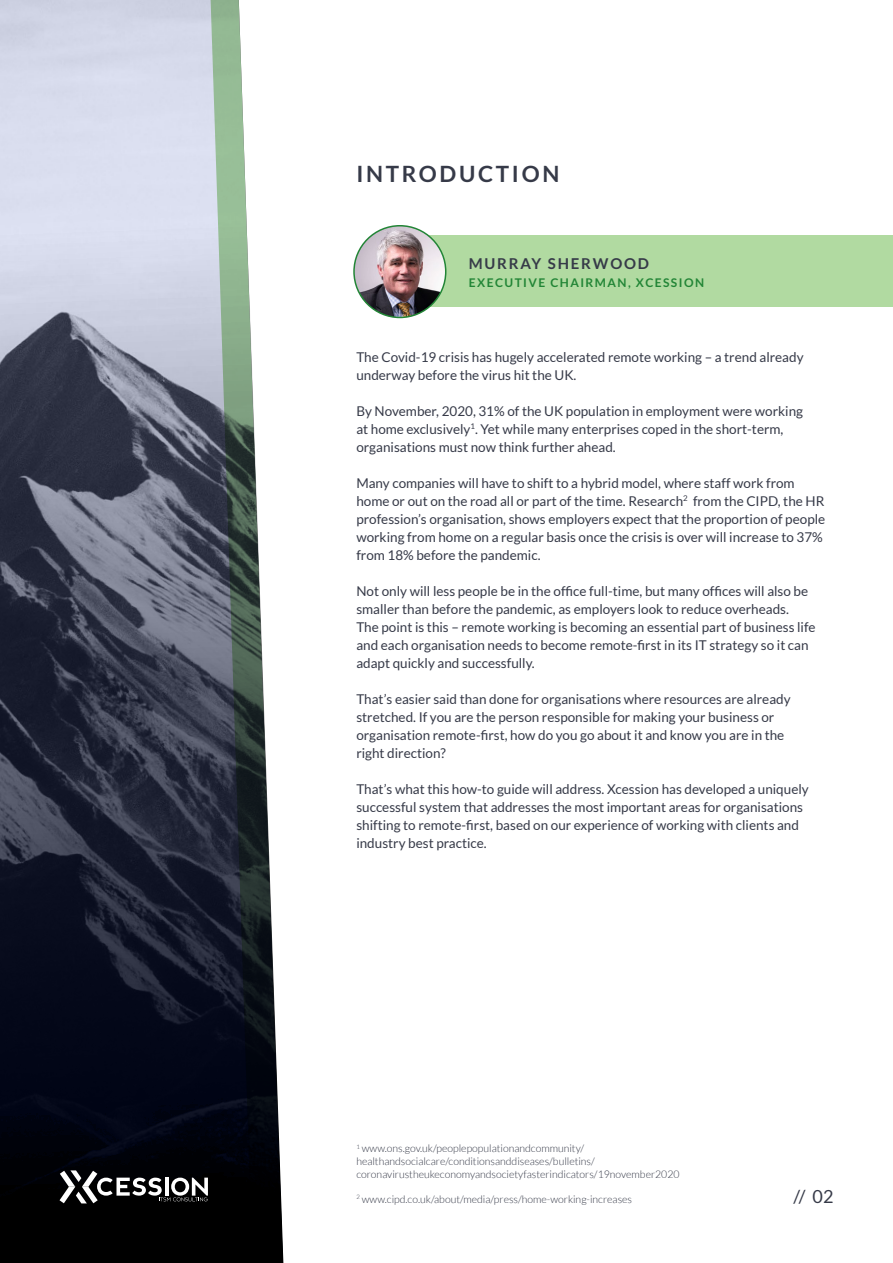
<style>
.page{position:relative;width:893px;height:1263px;background:#fff}
.page>*{position:absolute;margin:0;border:0;box-sizing:border-box;transform-origin:0 0}
.t1{font:700 22.5px "Lato";letter-spacing:.12em;color:#363a48}
.t2{font:18px "Lato";color:#363a48}
.t3{font:700 15px "Lato";letter-spacing:.12em;color:#363a48}
.t4{font:13.5px/18px "Lato";color:#363a48}
.t5{font:700 12px "Lato";letter-spacing:.12em;color:#228536}
.t6{font:300 10.5px/12.6px "Lato";color:#363a48}
</style>
<div class="page">
<svg style="left:0;top:0;width:210px;height:1263px;background:#595c6c"></svg>
<svg style="left:210px;top:0;width:74px;height:1263px"></svg>
<svg style="left:60px;top:1170px;width:148px;height:33px"></svg>
<div style="left:392px;top:235px;width:501px;height:72px;background:#b1daa1"></div>
<img style="left:354px;top:226px;width:92px;height:91px;border-radius:46px">
<div style="left:353px;top:225px;width:93px;height:93px;border:2px solid #228536;border-radius:50%"></div>
<h1 class="t1" style="left:356px;top:161px;width:205px">INTRODUCTION</h1>
<p class="t3" style="left:469px;top:255px;width:182px">MURRAY SHERWOOD</p>
<p class="t5" style="left:469px;top:275px;width:237px">EXECUTIVE CHAIRMAN, XCESSION</p>
<p class="t4" style="left:356px;top:348px;width:449px">The Covid-19 crisis has hugely accelerated remote working – a trend already underway before the virus hit the UK.</p>
<p class="t4" style="left:356px;top:402px;width:448px">By November, 2020, 31% of the UK population in employment were working at home exclusively<sup>1</sup>. Yet while many enterprises coped in the short-term, organisations must now think further ahead.</p>
<p class="t4" style="left:356px;top:474px;width:470px">Many companies will have to shift to a hybrid model, where staff work from home or out on the road all or part of the time. Research<sup>2</sup> from the CIPD, the HR profession’s organisation, shows employers expect that the proportion of people working from home on a regular basis once the crisis is over will increase to 37% from 18% before the pandemic.</p>
<p class="t4" style="left:356px;top:582px;width:461px">Not only will less people be in the office full-time, but many offices will also be smaller than before the pandemic, as employers look to reduce overheads.<br>The point is this – remote working is becoming an essential part of business life and each organisation needs to become remote-first in its IT strategy so it can adapt quickly and successfully.</p>
<p class="t4" style="left:356px;top:690px;width:436px">That’s easier said than done for organisations where resources are already stretched. If you are the person responsible for making your business or organisation remote-first, how do you go about it and know you are in the right direction?</p>
<p class="t4" style="left:356px;top:780px;width:454px">That’s what this how-to guide will address. Xcession has developed a uniquely successful system that addresses the most important areas for organisations shifting to remote-first, based on our experience of working with clients and industry best practice.</p>
<p class="t6" style="left:356px;top:1142px;width:325px"><sup>1</sup> www.ons.gov.uk/peoplepopulationandcommunity/ healthandsocialcare/conditionsanddiseases/bulletins/ coronavirustheukeconomyandsocietyfasterindicators/19november2020</p>
<p class="t6" style="left:356px;top:1193px;width:277px"><sup>2</sup> www.cipd.co.uk/about/media/press/home-working-increases</p>
<h2 class="t2" style="left:793px;top:1186px;width:42px">// 02</h2>
</div>
